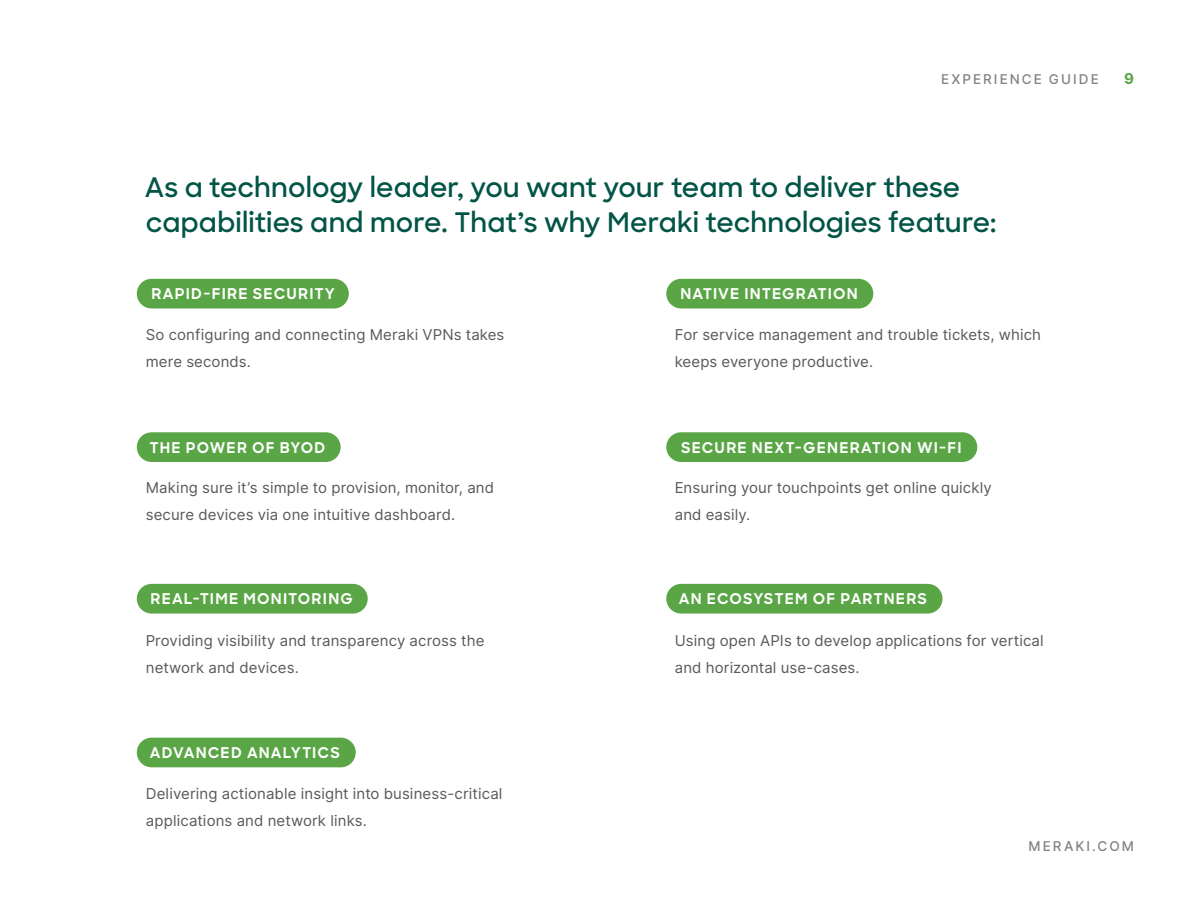
<style>
.page{position:relative;width:1188px;height:918px;background:#fff}
.page>*{position:absolute;margin:0;border:0;box-sizing:border-box;transform-origin:0 0}
.t1{font:600 27px/36px "Sharp Sans";letter-spacing:.005em;color:#025546}
.t2{font:15px/27px "Inter";letter-spacing:.01em;color:#58595b}
.t3{font:700 15px "Inter";color:#5aa646}
.t4{font:700 14.85px "Sharp Sans";letter-spacing:.075em;color:#fff}
.t5{font:500 13.5px "Inter";letter-spacing:.15em;color:#808285}
</style>
<div class="page">
<div style="left:137px;top:279px;width:212px;height:30px;background:#5aa646;border-radius:15px"></div>
<div style="left:137px;top:432px;width:204px;height:30px;background:#5aa646;border-radius:15px"></div>
<div style="left:137px;top:584px;width:231px;height:30px;background:#5aa646;border-radius:15px"></div>
<div style="left:137px;top:738px;width:219px;height:29px;background:#5aa646;border-radius:15px"></div>
<div style="left:666px;top:279px;width:207px;height:30px;background:#5aa646;border-radius:15px"></div>
<div style="left:666px;top:432px;width:311px;height:30px;background:#5aa646;border-radius:15px"></div>
<div style="left:666px;top:584px;width:277px;height:30px;background:#5aa646;border-radius:15px"></div>
<p class="t5" style="left:941px;top:69px;width:159px">EXPERIENCE GUIDE</p>
<p class="t3" style="left:1124px;top:67px;width:11px">9</p>
<h1 class="t1" style="left:145px;top:168px;width:853px">As a technology leader, you want your team to deliver these capabilities and more. That’s why Meraki technologies feature:</h1>
<p class="t4" style="left:152px;top:283px;width:185px">RAPID-FIRE SECURITY</p>
<p class="t4" style="left:680px;top:283px;width:179px">NATIVE INTEGRATION</p>
<p class="t2" style="left:146px;top:320px;width:360px">So configuring and connecting Meraki VPNs takes mere seconds.</p>
<p class="t2" style="left:675px;top:320px;width:368px">For service management and trouble tickets, which keeps everyone productive.</p>
<p class="t4" style="left:149px;top:436px;width:177px">THE POWER OF BYOD</p>
<p class="t4" style="left:681px;top:436px;width:282px">SECURE NEXT-GENERATION WI-FI</p>
<p class="t2" style="left:146px;top:473px;width:350px">Making sure it’s simple to provision, monitor, and secure devices via one intuitive dashboard.</p>
<p class="t2" style="left:675px;top:473px;width:319px">Ensuring your touchpoints get online quickly and easily.</p>
<p class="t4" style="left:151px;top:588px;width:204px">REAL-TIME MONITORING</p>
<p class="t4" style="left:679px;top:588px;width:250px">AN ECOSYSTEM OF PARTNERS</p>
<p class="t2" style="left:146px;top:626px;width:340px">Providing visibility and transparency across the network and devices.</p>
<p class="t2" style="left:675px;top:626px;width:371px">Using open APIs to develop applications for vertical and horizontal use-cases.</p>
<p class="t4" style="left:150px;top:742px;width:192px">ADVANCED ANALYTICS</p>
<p class="t2" style="left:146px;top:779px;width:358px">Delivering actionable insight into business-critical applications and network links.</p>
<p class="t5" style="left:1029px;top:836px;width:107px">MERAKI.COM</p>
</div>
